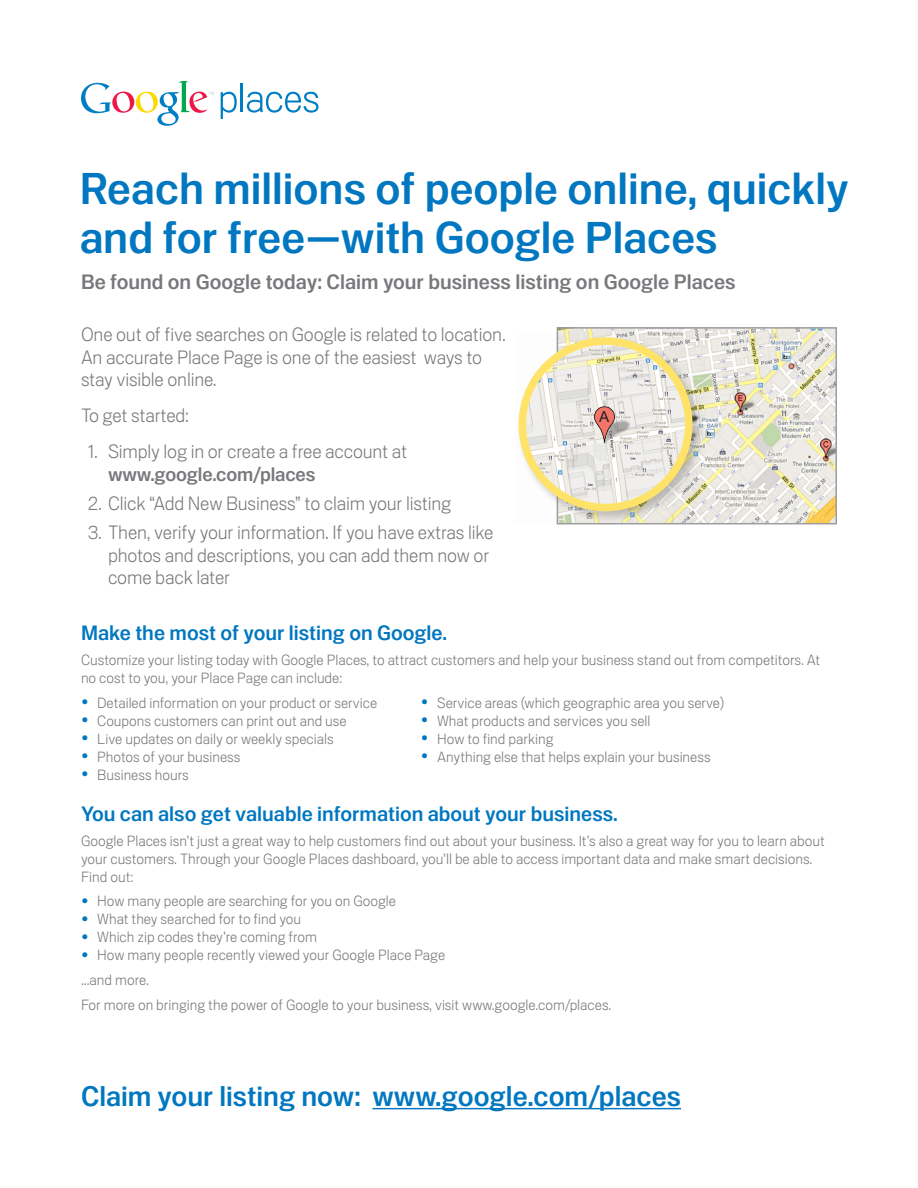
<style>
.page{position:relative;width:918px;height:1188px;background:#fff}
.page>*{position:absolute;margin:0;border:0;box-sizing:border-box;transform-origin:0 0}
.t1{font:45px/49.5px "General GG 350";color:#0077c0}
.t2{font:28.5px "General GG 350";color:#0077c0}
.t3{font:21px "General GG 350";color:#0077c0}
.t4{font:21px "General GG 350";color:#76787b}
.t5{font:19.5px/22.5px "General GG 330";letter-spacing:-.01em;color:#76787b}
.t6{font:19.5px "General GG 350";letter-spacing:-.01em;color:#76787b}
.t7{font:15.3px "Arial";color:#231f20}
.t8{font:15px/18px "General GG 330";color:#76787b}
.s1{font-size:21px;color:#0077c0}
</style>
<div class="page">
<svg style="left:81px;top:81px;width:133px;height:45px"></svg>
<svg style="left:221px;top:92px;width:16px;height:27px"></svg>
<hr style="left:241px;top:83px;width:2px;height:29px;background:#007ec5">
<svg style="left:247px;top:92px;width:72px;height:21px"></svg>
<hr style="left:372px;top:1108px;width:309px;height:1px;background:#0077c0">
<img style="left:560px;top:330px;width:274px;height:191px">
<div style="left:557px;top:327px;width:280px;height:197px;border:2px solid #9c9ea1"></div>
<div style="left:515px;top:334px;width:190px;height:190px;background:#231f20;opacity:.25"></div>
<img style="left:522px;top:341px;width:167px;height:166px">
<div style="left:519px;top:337px;width:174px;height:174px;border:8px solid #ffe369;border-radius:50%"></div>
<img style="left:590px;top:408px;width:53px;height:48px">
<svg style="left:594px;top:406px;width:21px;height:37px"></svg>
<h1 class="t1" style="left:80px;top:161px;width:771px">Reach millions of people online, quickly and for free—with Google Places</h1>
<h3 class="t4" style="left:81px;top:266px;width:656px">Be found on Google today: Claim your business listing on Google Places</h3>
<h3 class="t5" style="left:81px;top:322px;width:426px">One out of five searches on Google is related to location.<br>An accurate Place Page is one of the easiest ways to stay visible online.</h3>
<h3 class="t5" style="left:81px;top:403px;width:110px">To get started:</h3>
<h3 class="t5" style="left:88px;top:439px;width:321px">1. Simply log in or create a free account at</h3>
<h3 class="t6" style="left:108px;top:459px;width:209px">www.google.com/places</h3>
<h3 class="t5" style="left:88px;top:491px;width:365px">2. Click “Add New Business” to claim your listing</h3>
<h3 class="t5" style="left:108px;top:520px;width:387px;text-indent:-20px">3. Then, verify your information. If you have extras like photos and descriptions, you can add them now or come back later</h3>
<p class="t7" style="left:599px;top:408px;width:12px">!</p>
<h3 class="t3" style="left:81px;top:617px;width:368px">Make the most of your listing on Google.</h3>
<p class="t8" style="left:81px;top:650px;width:741px">Customize your listing today with Google Places, to attract customers and help your business stand out from competitors. At no cost to you, your Place Page can include:</p>
<p class="t8" style="left:81px;top:692px;width:298px"><span class="s1">•</span> Detailed information on your product or service</p>
<p class="t8" style="left:81px;top:710px;width:267px"><span class="s1">•</span> Coupons customers can print out and use</p>
<p class="t8" style="left:81px;top:728px;width:254px"><span class="s1">•</span> Live updates on daily or weekly specials</p>
<p class="t8" style="left:81px;top:746px;width:161px"><span class="s1">•</span> Photos of your business</p>
<p class="t8" style="left:81px;top:764px;width:109px"><span class="s1">•</span> Business hours</p>
<h3 class="t3" style="left:81px;top:798px;width:538px">You can also get valuable information about your business.</h3>
<p class="t8" style="left:81px;top:830px;width:745px">Google Places isn’t just a great way to help customers find out about your business. It’s also a great way for you to learn about your customers. Through your Google Places dashboard, you’ll be able to access important data and make smart decisions.<br>Find out:</p>
<p class="t8" style="left:81px;top:891px;width:317px"><span class="s1">•</span> How many people are searching for you on Google</p>
<p class="t8" style="left:81px;top:909px;width:222px"><span class="s1">•</span> What they searched for to find you</p>
<p class="t8" style="left:81px;top:927px;width:238px"><span class="s1">•</span> Which zip codes they’re coming from</p>
<p class="t8" style="left:81px;top:942px;width:532px;line-height:24.8px"><span class="s1">•</span> How many people recently viewed your Google Place Page<br>...and more.<br>For more on bringing the power of Google to your business, visit www.google.com/places.</p>
<p class="t8" style="left:421px;top:693px;width:305px"><span class="s1">•</span> Service areas (which geographic area you serve)</p>
<p class="t8" style="left:421px;top:711px;width:231px"><span class="s1">•</span> What products and services you sell</p>
<p class="t8" style="left:421px;top:729px;width:134px"><span class="s1">•</span> How to find parking</p>
<p class="t8" style="left:421px;top:747px;width:291px"><span class="s1">•</span> Anything else that helps explain your business</p>
<h2 class="t2" style="left:81px;top:1075px;width:602px">Claim your listing now: www.google.com/places</h2>
</div>
